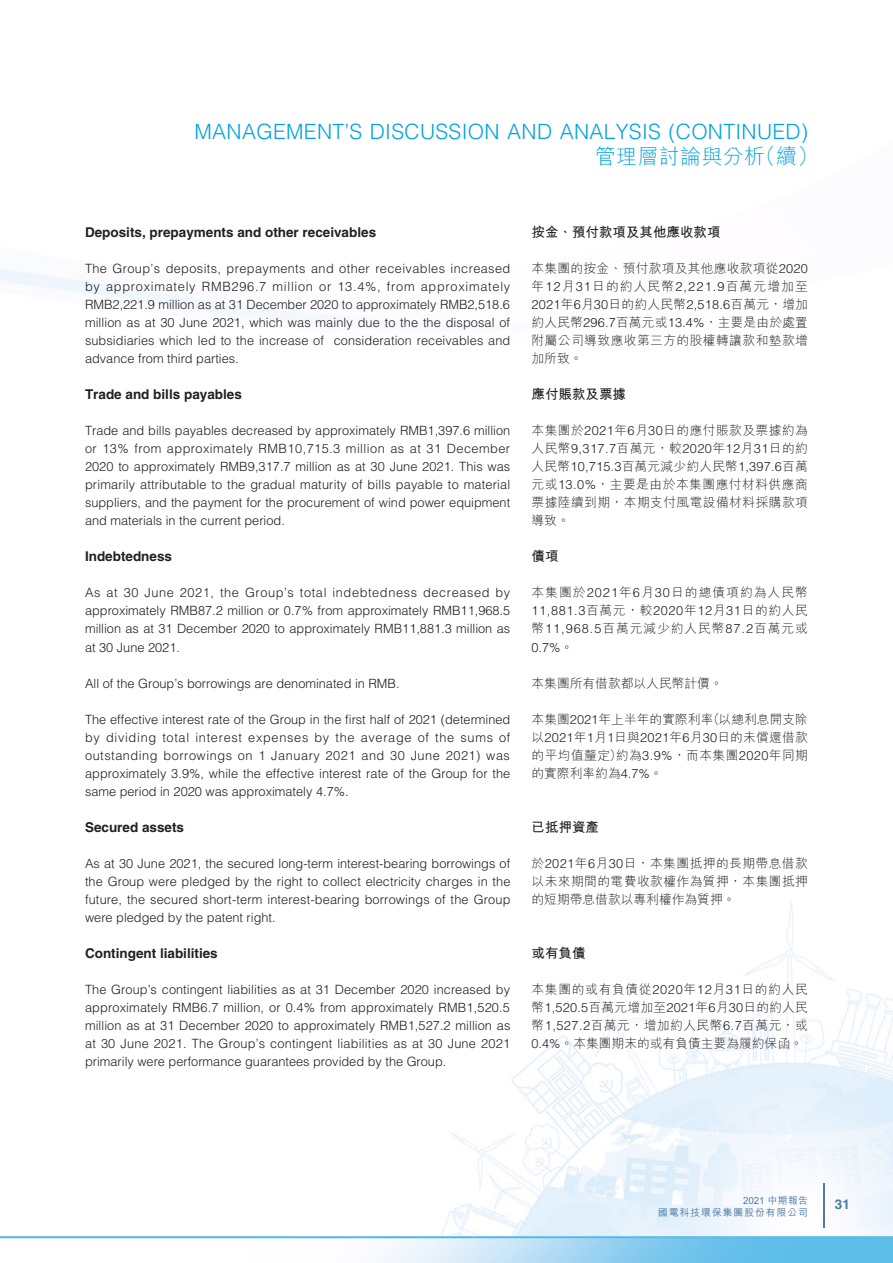
<style>
.page{position:relative;width:893px;height:1263px;background:#fff}
.page>*{position:absolute;margin:0;border:0;box-sizing:border-box;transform-origin:0 0}
.t1{font:300 21px "Helvetica LT Std";letter-spacing:.015em;color:#00a2df}
.t2{font:300 21px "M Hei HK";letter-spacing:.015em;color:#00a2df}
.t3{font:700 13.5px "Helvetica LT Std";color:#231f20}
.t4{font:700 13.5px "M Hei HK";color:#231f20}
.t5{font:700 13.5px "Helvetica LT Std";color:#4d7ca4}
.t6{font:300 12.75px/18px "Helvetica LT Std";color:#231f20;text-align:justify}
.t7{font:300 12.75px/18px "M Hei HK";letter-spacing:.035em;color:#231f20;text-align:justify}
.t8{font:300 12.75px/18px "Helvetica LT Std";letter-spacing:.035em;color:#231f20}
.t9{font:300 12.75px "Helvetica LT Std";letter-spacing:.05em;color:#231f20}
.t10{font:300 12.75px "M Hei HK";letter-spacing:.075em;color:#231f20}
.t11{font:300 12.75px "M Hei HK";letter-spacing:.08em;color:#231f20}
.t12{font:300 12.75px "M Hei HK";color:#231f20}
.t13{font:500 9.75px/12px "M Hei HK";letter-spacing:.105em;color:#4d7ca4;text-align:right}
.s1{font-family:"Helvetica LT Std"}
.s2{font-family:"M Hei HK"}
</style>
<div class="page">
<img style="left:0;top:269px;width:893px;height:994px">
<hr style="left:824px;top:1183px;width:1px;height:44px;background:#4d7ca4">
<h1 class="t1" style="left:194px;top:118px;width:615px">MANAGEMENT’S DISCUSSION AND ANALYSIS (CONTINUED)</h1>
<h1 class="t2" style="left:595px;top:145px;width:225px">管理層討論與分析（續）</h1>
<p class="t3" style="left:85px;top:224px;width:293px">Deposits, prepayments and other receivables</p>
<p class="t6" style="left:85px;top:260px;width:427px">The Group’s deposits, prepayments and other receivables increased by approximately RMB296.7 million or 13.4%, from approximately RMB2,221.9 million as at 31 December 2020 to approximately RMB2,518.6 million as at 30 June 2021, which was mainly due to the the disposal of subsidiaries which led to the increase of consideration receivables and advance from third parties.</p>
<p class="t3" style="left:85px;top:386px;width:158px">Trade and bills payables</p>
<p class="t6" style="left:85px;top:422px;width:427px">Trade and bills payables decreased by approximately RMB1,397.6 million or 13% from approximately RMB10,715.3 million as at 31 December 2020 to approximately RMB9,317.7 million as at 30 June 2021. This was primarily attributable to the gradual maturity of bills payable to material suppliers, and the payment for the procurement of wind power equipment and materials in the current period.</p>
<p class="t3" style="left:85px;top:548px;width:89px">Indebtedness</p>
<p class="t6" style="left:85px;top:584px;width:427px">As at 30 June 2021, the Group’s total indebtedness decreased by approximately RMB87.2 million or 0.7% from approximately RMB11,968.5 million as at 31 December 2020 to approximately RMB11,881.3 million as at 30 June 2021.</p>
<p class="t6" style="left:85px;top:674px;width:316px">All of the Group’s borrowings are denominated in RMB.</p>
<p class="t6" style="left:85px;top:710px;width:427px">The effective interest rate of the Group in the first half of 2021 (determined by dividing total interest expenses by the average of the sums of outstanding borrowings on 1 January 2021 and 30 June 2021) was approximately 3.9%, while the effective interest rate of the Group for the same period in 2020 was approximately 4.7%.</p>
<p class="t3" style="left:85px;top:818px;width:101px">Secured assets</p>
<p class="t6" style="left:85px;top:854px;width:427px">As at 30 June 2021, the secured long-term interest-bearing borrowings of the Group were pledged by the right to collect electricity charges in the future, the secured short-term interest-bearing borrowings of the Group were pledged by the patent right.</p>
<p class="t3" style="left:85px;top:944px;width:134px">Contingent liabilities</p>
<p class="t6" style="left:85px;top:980px;width:427px">The Group’s contingent liabilities as at 31 December 2020 increased by approximately RMB6.7 million, or 0.4% from approximately RMB1,520.5 million as at 31 December 2020 to approximately RMB1,527.2 million as at 30 June 2021. The Group’s contingent liabilities as at 30 June 2021 primarily were performance guarantees provided by the Group.</p>
<p class="t4" style="left:531px;top:223px;width:190px">按金、預付款項及其他應收款項</p>
<p class="t7" style="left:531px;top:260px;width:278px">本集團的按金、預付款項及其他應收款項從<span class="s1">2020</span>年<span class="s1">12</span>月<span class="s1">31</span>日的約人民幣<span class="s1">2,221.9</span>百萬元增加至</p>
<p class="t6" style="left:531px;top:296px;width:278px">2021<span class="s2">年</span>6<span class="s2">月</span>30<span class="s2">日的約人民幣</span>2,518.6<span class="s2">百萬元，增加</span></p>
<p class="t7" style="left:532px;top:314px;width:278px">約人民幣<span class="s1">296.7</span>百萬元或<span class="s1">13.4%</span>，主要是由於處置附屬公司導致應收第三方的股權轉讓款和墊款增加所致。</p>
<p class="t4" style="left:531px;top:385px;width:96px">應付賬款及票據</p>
<p class="t7" style="left:531px;top:422px;width:278px">本集團於<span class="s1">2021</span>年<span class="s1">6</span>月<span class="s1">30</span>日的應付賬款及票據約為</p>
<p class="t8" style="left:531px;top:440px;width:278px"><span class="s2">人民幣</span>9,317.7<span class="s2">百萬元，較</span>2020<span class="s2">年</span>12<span class="s2">月</span>31<span class="s2">日的約人民幣</span>10,715.3<span class="s2">百萬元減少約人民幣</span>1,397.6<span class="s2">百萬</span></p>
<p class="t7" style="left:531px;top:476px;width:278px">元或<span class="s1">13.0%</span>，主要是由於本集團應付材料供應商票據陸續到期，本期支付風電設備材料採購款項導致。</p>
<p class="t4" style="left:531px;top:547px;width:28px">債項</p>
<p class="t11" style="left:531px;top:586px;width:278px">本集團於<span class="s1">2021</span>年<span class="s1">6</span>月<span class="s1">30</span>日的總債項約為人民幣</p>
<p class="t9" style="left:531px;top:603px;width:278px">11,881.3<span class="s2">百萬元，較</span>2020<span class="s2">年</span>12<span class="s2">月</span>31<span class="s2">日的約人民</span></p>
<p class="t10" style="left:532px;top:622px;width:278px">幣<span class="s1">11,968.5</span>百萬元減少約人民幣<span class="s1">87.2</span>百萬元或</p>
<p class="t6" style="left:532px;top:638px;width:43px">0.7%<span class="s2">。</span></p>
<p class="t12" style="left:532px;top:676px;width:193px">本集團所有借款都以人民幣計價。</p>
<p class="t7" style="left:531px;top:710px;width:278px">本集團<span class="s1">2021</span>年上半年的實際利率（以總利息開支除以<span class="s1">2021</span>年<span class="s1">1</span>月<span class="s1">1</span>日與<span class="s1">2021</span>年<span class="s1">6</span>月<span class="s1">30</span>日的未償還借款的平均值釐定）約為<span class="s1">3.9%</span>，而本集團<span class="s1">2020</span>年同期的實際利率約為<span class="s1">4.7%</span>。</p>
<p class="t4" style="left:531px;top:817px;width:69px">已抵押資產</p>
<p class="t7" style="left:531px;top:854px;width:278px">於<span class="s1">2021</span>年<span class="s1">6</span>月<span class="s1">30</span>日，本集團抵押的長期帶息借款以未來期間的電費收款權作為質押，本集團抵押的短期帶息借款以專利權作為質押。</p>
<p class="t4" style="left:531px;top:943px;width:55px">或有負債</p>
<p class="t7" style="left:531px;top:980px;width:278px">本集團的或有負債從<span class="s1">2020</span>年<span class="s1">12</span>月<span class="s1">31</span>日的約人民幣<span class="s1">1,520.5</span>百萬元增加至<span class="s1">2021</span>年<span class="s1">6</span>月<span class="s1">30</span>日的約人民幣<span class="s1">1,527.2</span>百萬元，增加約人民幣<span class="s1">6.7</span>百萬元，或<span class="s1">0.4%</span>。本集團期末的或有負債主要為履約保函。</p>
<p class="t13" style="left:658px;top:1193px;width:151px">2021 中期報告<br>國電科技環保集團股份有限公司</p>
<p class="t5" style="left:835px;top:1196px;width:17px">31</p>
</div>
